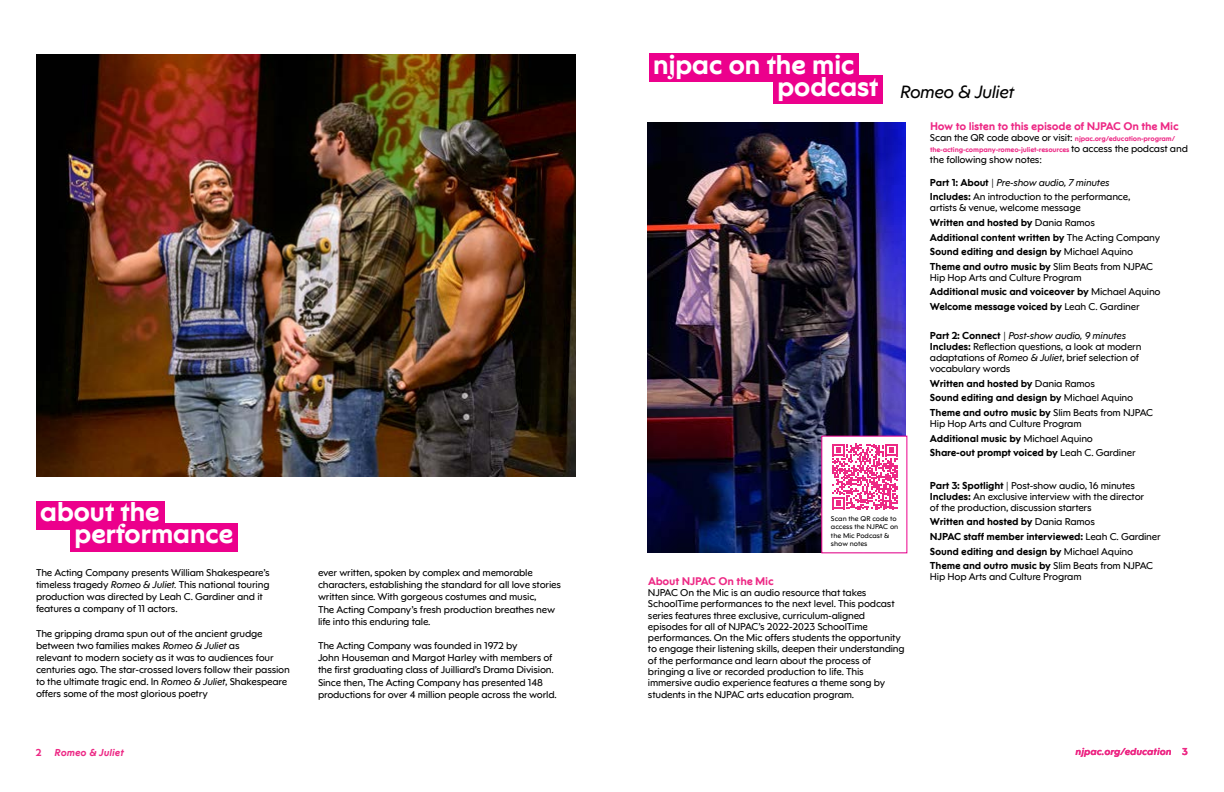
<style>
.page{position:relative;width:1224px;height:792px;background:#fff}
.page>*{position:absolute;margin:0;border:0;box-sizing:border-box;transform-origin:0 0}
.t1{font:700 27px/22px "NJPAC Sans";letter-spacing:-.025em;color:#fff}
.t2{font:italic 18px "NJPAC Sans";letter-spacing:-.025em;color:#000}
.t3{font:700 11px "NJPAC Sans";letter-spacing:-.02em;color:#ed2985}
.t4{font:10px/11.3px "NJPAC Sans";letter-spacing:-.02em;color:#000}
.t5{font:700 10px/14.6px "NJPAC Sans";letter-spacing:-.02em;color:#000}
.t6{font:italic 700 10px "NJPAC Sans";color:#ed2985}
.t7{font:700 10px "NJPAC Sans";color:#ed2985}
.t8{font:700 7px/11px "NJPAC Sans";letter-spacing:-.02em;color:#ed2985}
.t9{font:7px/8.4px "NJPAC Sans";color:#000}
.s1{font-style:italic}
.s2{font-weight:400;font-size:10px;color:#000}
.s3{font-weight:700}
.s4{font-weight:400}
.s5{font-style:normal}
</style>
<div class="page">
<img style="left:36px;top:54px;width:540px;height:423px">
<div style="left:36px;top:501px;width:128px;height:28px;background:#ec008c"></div>
<div style="left:70px;top:523px;width:168px;height:28px;background:#ec008c"></div>
<div style="left:649px;top:53px;width:210px;height:29px;background:#ec008c"></div>
<img style="left:647px;top:122px;width:259px;height:430px">
<div style="left:822px;top:436px;width:85px;height:117px;background:#fff"></div>
<svg style="left:832px;top:444px;width:66px;height:65px"></svg>
<div style="left:773px;top:76px;width:110px;height:28px;background:#ec008c"></div>
<h1 class="t1" style="left:74px;top:501px;width:161px;text-indent:-34px">about the performance</h1>
<p class="t4" style="left:36px;top:566px;width:235px;line-height:12.1px">The Acting Company presents William Shakespeare’s timeless tragedy <span class="s1">Romeo &amp; Juliet.</span> This national touring production was directed by Leah C. Gardiner and it features a company of 11 actors.</p>
<p class="t4" style="left:36px;top:627px;width:255px;line-height:12.1px">The gripping drama spun out of the ancient grudge between two families makes <span class="s1">Romeo &amp; Juliet</span> as<br>relevant to modern society as it was to audiences four centuries ago. The star-crossed lovers follow their passion to the ultimate tragic end. In <span class="s1">Romeo &amp; Juliet</span>, Shakespeare offers some of the most glorious poetry</p>
<p class="t4" style="left:318px;top:566px;width:245px;line-height:12.2px">ever written, spoken by complex and memorable characters, establishing the standard for all love stories written since. With gorgeous costumes and music,<br>The Acting Company’s fresh production breathes new life into this enduring tale.</p>
<p class="t4" style="left:318px;top:639px;width:240px;line-height:12.2px">The Acting Company was founded in 1972 by<br>John Houseman and Margot Harley with members of the first graduating class of Juilliard’s Drama Division.<br>Since then, The Acting Company has presented 148 productions for over 4 million people across the world.</p>
<h1 class="t1" style="left:653px;top:53px;width:204px">njpac on the mic</h1>
<h1 class="t1" style="left:777px;top:76px;width:103px">podcast</h1>
<h2 class="t2" style="left:900px;top:81px;width:116px">Romeo &amp; Juliet</h2>
<p class="t3" style="left:930px;top:120px;width:250px">How to listen to this episode of NJPAC On the Mic</p>
<p class="t8" style="left:930px;top:133px;width:259px"><span class="s2">Scan the QR code above or visit:</span> njpac.org/education-program/ the-acting-company-romeo-juliet-resources <span class="s2">to access the podcast and</span></p>
<p class="t4" style="left:930px;top:154px;width:113px">the following show notes:</p>
<p class="t4" style="left:930px;top:175px;width:202px;line-height:14.6px"><span class="s3">Part 1: About</span> | <span class="s1">Pre-show audio, 7 minutes<br></span><span class="s3">Includes:</span> An introduction to the performance,</p>
<p class="t5" style="left:930px;top:201px;width:232px"><span class="s4">artists &amp; venue, welcome message<br></span>Written and hosted by <span class="s4">Dania Ramos<br></span>Additional content written by <span class="s4">The Acting Company </span>Sound editing and design by <span class="s4">Michael Aquino </span>Theme and outro music by <span class="s4">Slim Beats from NJPAC</span></p>
<p class="t4" style="left:930px;top:270px;width:232px;line-height:14.6px">Hip Hop Arts and Culture Program<br><span class="s3">Additional music and voiceover by</span> Michael Aquino<br><span class="s3">Welcome message voiced by</span> Leah C. Gardiner</p>
<p class="t4" style="left:930px;top:330px;width:213px;line-height:11px"><span class="s3">Part 2: Connect</span> | <span class="s1">Post-show audio, 9 minutes </span><span class="s3">Includes:</span> Reflection questions, a look at modern adaptations of <span class="s1">Romeo &amp; Juliet</span>, brief selection of vocabulary words</p>
<p class="t5" style="left:930px;top:376px;width:225px">Written and hosted by <span class="s4">Dania Ramos<br></span>Sound editing and design by <span class="s4">Michael Aquino<br></span>Theme and outro music by <span class="s4">Slim Beats from NJPAC</span></p>
<p class="t4" style="left:930px;top:416px;width:207px;line-height:14.6px">Hip Hop Arts and Culture Program<br><span class="s3">Additional music by</span> Michael Aquino<br><span class="s3">Share-out prompt voiced by</span> Leah C. Gardiner</p>
<p class="t4" style="left:930px;top:480px;width:216px;line-height:11px"><span class="s3">Part 3: Spotlight</span> | Post-show audio, 16 minutes<br><span class="s3">Includes:</span> An exclusive interview with the director of the production, discussion starters</p>
<p class="t5" style="left:930px;top:515px;width:232px">Written and hosted by <span class="s4">Dania Ramos<br></span>NJPAC staff member interviewed: <span class="s4">Leah C. Gardiner </span>Sound editing and design by <span class="s4">Michael Aquino </span>Theme and outro music by <span class="s4">Slim Beats from NJPAC</span></p>
<p class="t4" style="left:930px;top:571px;width:153px">Hip Hop Arts and Culture Program</p>
<p class="t9" style="left:831px;top:514px;width:69px">Scan the QR code to access the NJPAC on the Mic Podcast &amp; show notes</p>
<p class="t3" style="left:648px;top:574px;width:127px">About NJPAC On the Mic</p>
<p class="t4" style="left:648px;top:587px;width:258px">NJPAC On the Mic is an audio resource that takes SchoolTime performances to the next level. This podcast series features three exclusive, curriculum-aligned episodes for all of NJPAC’s 2022-2023 SchoolTime performances. On the Mic offers students the opportunity to engage their listening skills, deepen their understanding of the performance and learn about the process of bringing a live or recorded production to life. This immersive audio experience features a theme song by students in the NJPAC arts education program.</p>
<p class="t7" style="left:36px;top:746px;width:7px">2</p>
<p class="t6" style="left:54px;top:747px;width:71px">Romeo &amp; Juliet</p>
<p class="t6" style="left:1076px;top:746px;width:114px">njpac.org/education <span class="s5">3</span></p>
</div>
